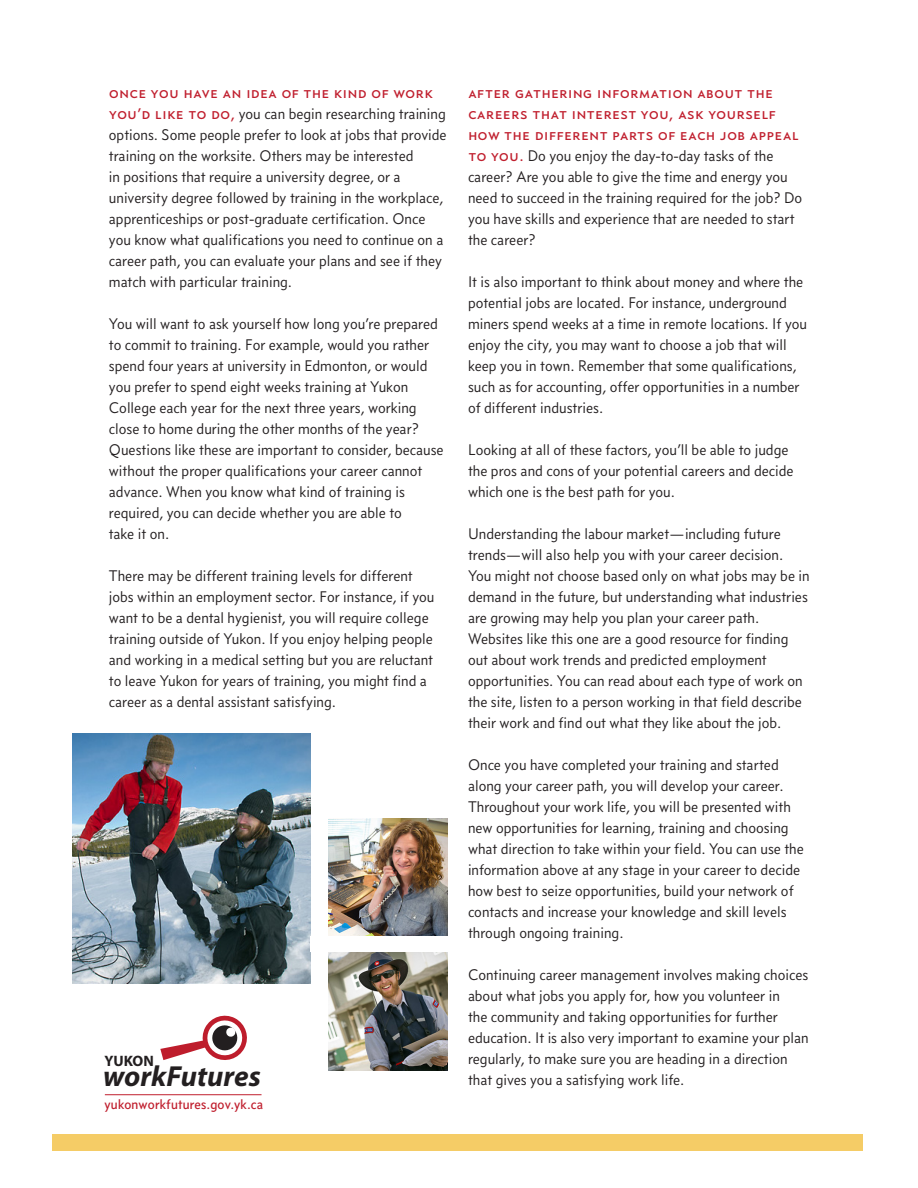
<style>
.page{position:relative;width:918px;height:1188px;background:#fff}
.page>*{position:absolute;margin:0;border:0;box-sizing:border-box;transform-origin:0 0}
.t1{font:italic 700 29.1px "Myriad Pro";color:#231f20}
.body{font:15.75px/21px "Concourse T3";color:#231f20}
.t2{font:700 15.15px "Myriad Pro";color:#231f20}
.body-2{font:14.25px "Concourse T4";letter-spacing:.015em;color:#c01f2e}
.s1{font-family:"Concourse C4";color:#c01f2e}
</style>
<div class="page">
<div style="left:52px;top:1135px;width:811px;height:16px;background:#f5cc66"></div>
<svg style="left:160px;top:1015px;width:87px;height:45px"></svg>
<hr style="left:105px;top:1094px;width:157px;height:1px;background:#c01f2e">
<img style="left:73px;top:733px;width:238px;height:251px">
<img style="left:329px;top:818px;width:118px;height:118px">
<img style="left:329px;top:952px;width:118px;height:118px">
<p class="body" style="left:109px;top:82px;width:339px"><span class="s1">once you have an idea of the kind of work you’d like to do,</span> you can begin researching training options. Some people prefer to look at jobs that provide training on the worksite. Others may be interested<br>in positions that require a university degree, or a university degree followed by training in the workplace, apprenticeships or post-graduate certification. Once you know what qualifications you need to continue on a career path, you can evaluate your plans and see if they match with particular training.</p>
<p class="body" style="left:109px;top:313px;width:336px">You will want to ask yourself how long you’re prepared to commit to training. For example, would you rather spend four years at university in Edmonton, or would you prefer to spend eight weeks training at Yukon College each year for the next three years, working close to home during the other months of the year?<br>Questions like these are important to consider, because without the proper qualifications your career cannot advance. When you know what kind of training is required, you can decide whether you are able to<br>take it on.</p>
<p class="body" style="left:109px;top:565px;width:327px">There may be different training levels for different jobs within an employment sector. For instance, if you want to be a dental hygienist, you will require college training outside of Yukon. If you enjoy helping people and working in a medical setting but you are reluctant to leave Yukon for years of training, you might find a career as a dental assistant satisfying.</p>
<p class="body" style="left:468px;top:82px;width:336px"><span class="s1">after gathering information about the careers that interest you, ask yourself how the different parts of each job appeal to you.</span> Do you enjoy the day-to-day tasks of the career? Are you able to give the time and energy you need to succeed in the training required for the job? Do you have skills and experience that are needed to start the career?</p>
<p class="body" style="left:468px;top:271px;width:341px">It is also important to think about money and where the potential jobs are located. For instance, underground miners spend weeks at a time in remote locations. If you enjoy the city, you may want to choose a job that will keep you in town. Remember that some qualifications, such as for accounting, offer opportunities in a number of different industries.</p>
<p class="body" style="left:468px;top:439px;width:327px">Looking at all of these factors, you’ll be able to judge the pros and cons of your potential careers and decide which one is the best path for you.</p>
<p class="body" style="left:468px;top:523px;width:343px">Understanding the labour market—including future trends—will also help you with your career decision.<br>You might not choose based only on what jobs may be in demand in the future, but understanding what industries are growing may help you plan your career path.<br>Websites like this one are a good resource for finding out about work trends and predicted employment opportunities. You can read about each type of work on the site, listen to a person working in that field describe their work and find out what they like about the job.</p>
<p class="body" style="left:468px;top:754px;width:337px">Once you have completed your training and started along your career path, you will develop your career.<br>Throughout your work life, you will be presented with new opportunities for learning, training and choosing what direction to take within your field. You can use the information above at any stage in your career to decide how best to seize opportunities, build your network of contacts and increase your knowledge and skill levels through ongoing training.</p>
<p class="body" style="left:468px;top:964px;width:342px">Continuing career management involves making choices about what jobs you apply for, how you volunteer in<br>the community and taking opportunities for further education. It is also very important to examine your plan regularly, to make sure you are heading in a direction that gives you a satisfying work life.</p>
<p class="t1" style="left:380px;top:821px;width:159px">workFutures</p>
<p class="t1" style="left:422px;top:1030px;width:159px">workFutures</p>
<p class="t2" style="left:104px;top:1051px;width:51px">YUKON</p>
<p class="t1" style="left:103px;top:1057px;width:159px">workFutures</p>
<p class="body-2" style="left:104px;top:1096px;width:160px">yukonworkfutures.gov.yk.ca</p>
</div>
